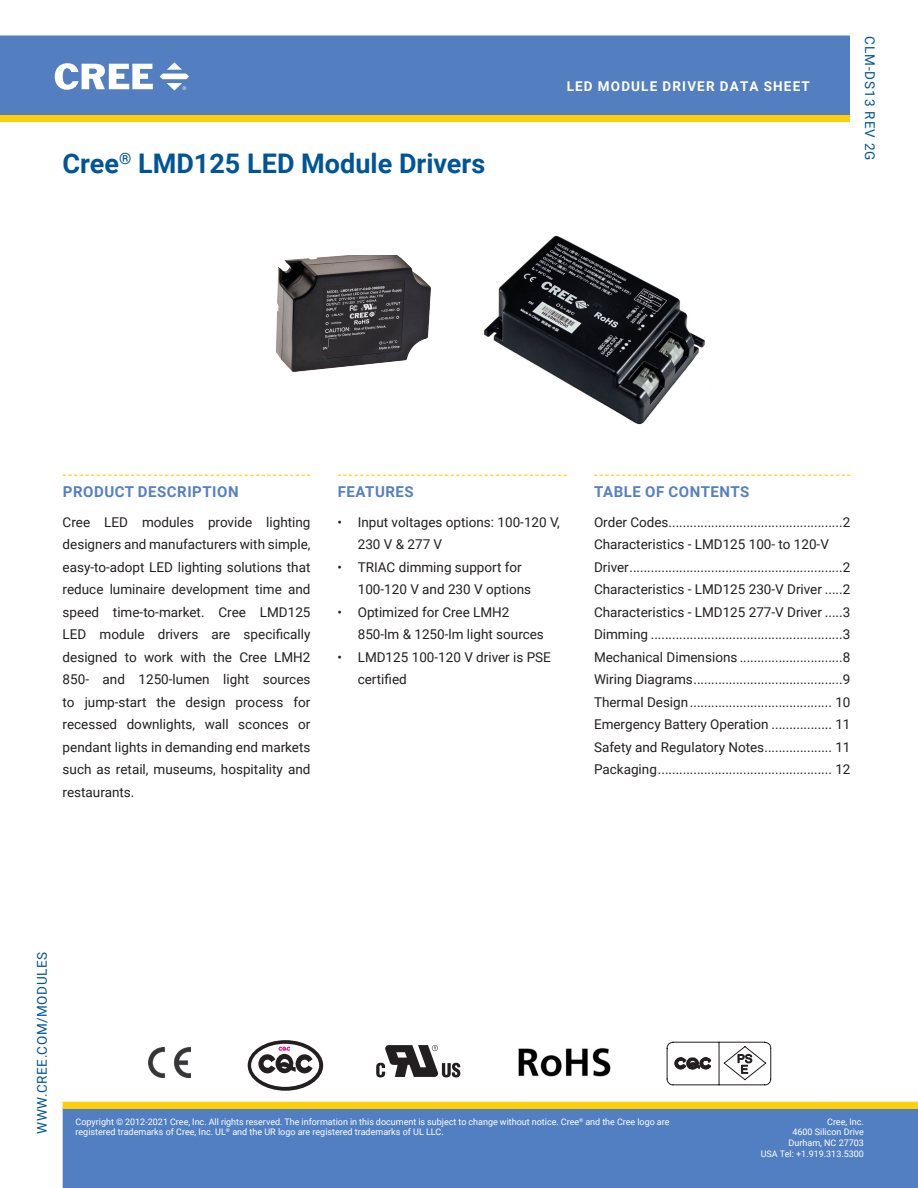
<style>
.page{position:relative;width:918px;height:1188px;background:#fff}
.page>*{position:absolute;margin:0;border:0;box-sizing:border-box;transform-origin:0 0}
.t1{font:700 27px "Roboto";color:#005596}
.t2{font:700 15px "Roboto";letter-spacing:.035em;color:#5580c3}
.t3{font:13.5px/22.5px "Roboto";color:#231f20}
.t4{font:700 13.5px "Roboto";letter-spacing:.085em;color:#fff}
.t5{font:13.5px "Roboto";letter-spacing:.045em;color:#005596}
.t6{font:13.5px "Roboto";letter-spacing:.085em;color:#005596}
.t7{font:9px/10.8px "Roboto";color:#fff}
</style>
<div class="page">
<div style="left:63px;top:1108px;width:855px;height:80px;background:#527fc1"></div>
<div style="left:0;top:35px;width:850px;height:80px;background:#537fc1"></div>
<svg style="left:55px;top:63px;width:98px;height:27px"></svg>
<svg style="left:160px;top:62px;width:29px;height:29px"></svg>
<div style="left:0;top:115px;width:850px;height:7px;background:#fcce0b"></div>
<div style="left:63px;top:1102px;width:855px;height:6px;background:#fcce0b"></div>
<svg style="left:63px;top:475px;width:248px;height:1px"></svg>
<svg style="left:338px;top:475px;width:229px;height:1px"></svg>
<svg style="left:594px;top:475px;width:256px;height:1px"></svg>
<img style="left:276px;top:255px;width:155px;height:117px">
<img style="left:484px;top:235px;width:221px;height:190px">
<img style="left:149px;top:1048px;width:42px;height:30px">
<img style="left:518px;top:1048px;width:93px;height:29px">
<svg style="left:376px;top:1045px;width:84px;height:32px"></svg>
<svg style="left:248px;top:1040px;width:75px;height:51px"></svg>
<svg style="left:666px;top:1041px;width:106px;height:45px"></svg>
<h1 class="t1" style="left:63px;top:145px;width:424px">Cree<sup>®</sup> LMD125 LED Module Drivers</h1>
<p class="t4" style="left:567px;top:77px;width:245px">LED MODULE DRIVER DATA SHEET</p>
<p class="t6" style="left:879px;top:36px;width:126px;rotate:90deg">CLM-DS13 REV 2G</p>
<p class="t2" style="left:63px;top:481px;width:177px">PRODUCT DESCRIPTION</p>
<p class="t3" style="left:63px;top:510px;width:249px;text-align:justify">Cree LED modules provide lighting designers and manufacturers with simple, easy‑to‑adopt LED lighting solutions that reduce luminaire development time and speed time‑to‑market. Cree LMD125<br>LED module drivers are specifically designed to work with the Cree LMH2<br>850- and 1250‑lumen light sources to jump‑start the design process for recessed downlights, wall sconces or pendant lights in demanding end markets such as retail, museums, hospitality and restaurants.</p>
<p class="t2" style="left:338px;top:481px;width:77px">FEATURES</p>
<p class="t3" style="left:358px;top:510px;width:204px;text-indent:-20px">• Input voltages options: 100‑120 V,<br>230 V &amp; 277 V</p>
<p class="t3" style="left:358px;top:555px;width:175px;text-indent:-20px">• TRIAC dimming support for<br>100‑120 V and 230 V options</p>
<p class="t3" style="left:358px;top:600px;width:188px;text-indent:-20px">• Optimized for Cree LMH2<br>850-lm &amp; 1250-lm light sources</p>
<p class="t3" style="left:358px;top:645px;width:195px;text-indent:-20px">• LMD125 100‑120 V driver is PSE certified</p>
<p class="t2" style="left:594px;top:481px;width:157px">TABLE OF CONTENTS</p>
<p class="t3" style="left:594px;top:510px;width:258px">Order Codes.................................................2<br>Characteristics - LMD125 100- to 120‑V Driver............................................................2<br>Characteristics - LMD125 230‑V Driver .....2<br>Characteristics - LMD125 277‑V Driver .....3<br>Dimming ......................................................3<br>Mechanical Dimensions .............................8<br>Wiring Diagrams..........................................9<br>Thermal Design........................................ 10<br>Emergency Battery Operation ................. 11<br>Safety and Regulatory Notes................... 11<br>Packaging................................................. 12</p>
<p class="t5" style="left:33px;top:1134px;width:183px;rotate:-90deg">WWW.CREE.COM/MODULES</p>
<p class="t7" style="left:76px;top:1116px;width:596px">Copyright © 2012-2021 Cree, Inc. All rights reserved. The information in this document is subject to change without notice. Cree<sup>®</sup> and the Cree logo are registered trademarks of Cree, Inc. UL<sup>®</sup> and the UR logo are registered trademarks of UL LLC.</p>
<p class="t7" style="left:761px;top:1116px;width:105px;text-align:right">Cree, Inc.<br>4600 Silicon Drive<br>Durham, NC 27703<br>USA Tel: +1.919.313.5300</p>
</div>
